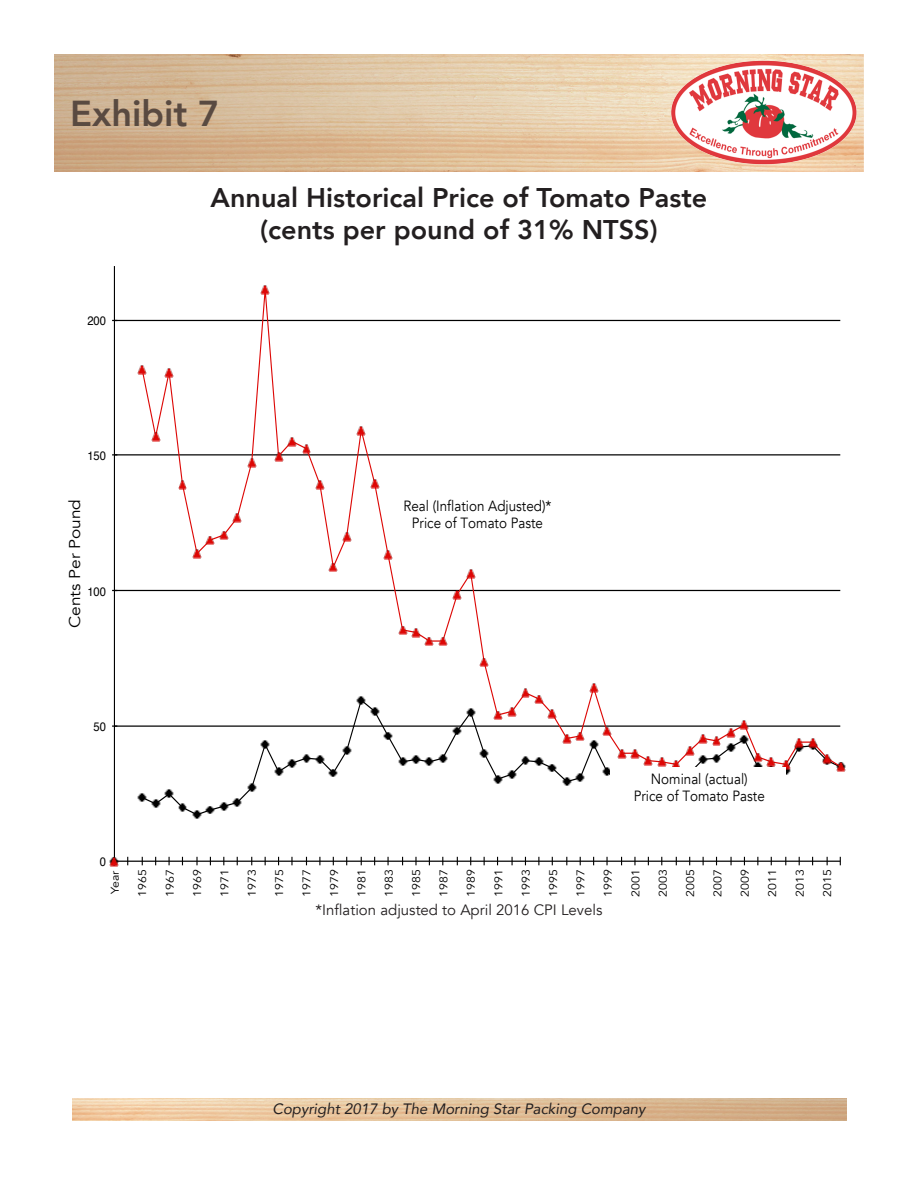
<style>
.page{position:relative;width:918px;height:1188px;background:#fff}
.page>*{position:absolute;margin:0;border:0;box-sizing:border-box;transform-origin:0 0}
.t1{font:800 36px "Avenir";color:#594a41}
.t2{font:800 27px "Avenir";color:#231f20}
.t3{font:15.6px "Avenir";color:#000;scale:1.1 1}
.t4{font:italic 15px "Avenir";color:#231f20}
.t5{font:15px "Avenir";color:#231f20}
.t6{font:14.85px/17.2px "Avenir";color:#000;text-align:center;scale:.91 1}
.t7{font:12.3px "Helvetica";color:#000;scale:.91 1}
.t8{font:11.1px "Avenir";color:#000;scale:1.1 1}
</style>
<div class="page">
<img style="left:54px;top:54px;width:810px;height:118px">
<img style="left:669px;top:57px;width:195px;height:115px">
<hr style="left:114px;top:726px;width:726px;height:1px;background:#000">
<hr style="left:114px;top:590px;width:726px;height:1px;background:#000">
<hr style="left:114px;top:454px;width:726px;height:1px;background:#000">
<hr style="left:114px;top:320px;width:726px;height:1px;background:#000">
<hr style="left:114px;top:266px;width:1px;height:595px;background:#000">
<hr style="left:114px;top:861px;width:726px;height:1px;background:#000">
<svg style="left:168px;top:857px;width:2px;height:8px"></svg>
<svg style="left:196px;top:857px;width:2px;height:8px"></svg>
<svg style="left:291px;top:857px;width:2px;height:8px"></svg>
<svg style="left:387px;top:857px;width:2px;height:8px"></svg>
<svg style="left:415px;top:857px;width:2px;height:8px"></svg>
<svg style="left:511px;top:857px;width:2px;height:8px"></svg>
<svg style="left:606px;top:857px;width:2px;height:8px"></svg>
<svg style="left:634px;top:857px;width:2px;height:8px"></svg>
<svg style="left:730px;top:857px;width:2px;height:8px"></svg>
<svg style="left:138px;top:789px;width:49px;height:23px"></svg>
<svg style="left:193px;top:783px;width:63px;height:36px"></svg>
<svg style="left:274px;top:768px;width:12px;height:8px"></svg>
<svg style="left:327px;top:768px;width:11px;height:9px"></svg>
<svg style="left:493px;top:774px;width:9px;height:10px"></svg>
<svg style="left:141px;top:292px;width:700px;height:476px"></svg>
<svg style="left:110px;top:857px;width:9px;height:10px"></svg>
<svg style="left:138px;top:365px;width:9px;height:10px"></svg>
<svg style="left:151px;top:431px;width:9px;height:10px"></svg>
<svg style="left:165px;top:367px;width:9px;height:10px"></svg>
<svg style="left:178px;top:480px;width:9px;height:9px"></svg>
<svg style="left:193px;top:530px;width:35px;height:28px"></svg>
<svg style="left:233px;top:513px;width:9px;height:10px"></svg>
<svg style="left:247px;top:457px;width:9px;height:10px"></svg>
<svg style="left:261px;top:285px;width:9px;height:10px"></svg>
<svg style="left:274px;top:436px;width:22px;height:25px"></svg>
<svg style="left:302px;top:444px;width:9px;height:10px"></svg>
<svg style="left:315px;top:480px;width:9px;height:9px"></svg>
<svg style="left:329px;top:562px;width:9px;height:10px"></svg>
<svg style="left:342px;top:531px;width:9px;height:10px"></svg>
<svg style="left:357px;top:425px;width:9px;height:10px"></svg>
<svg style="left:370px;top:478px;width:9px;height:10px"></svg>
<svg style="left:384px;top:550px;width:9px;height:10px"></svg>
<svg style="left:398px;top:625px;width:49px;height:21px"></svg>
<svg style="left:453px;top:589px;width:9px;height:10px"></svg>
<svg style="left:466px;top:568px;width:9px;height:10px"></svg>
<svg style="left:480px;top:657px;width:9px;height:10px"></svg>
<svg style="left:493px;top:710px;width:9px;height:10px"></svg>
<svg style="left:508px;top:688px;width:49px;height:31px"></svg>
<svg style="left:589px;top:683px;width:9px;height:10px"></svg>
<svg style="left:508px;top:726px;width:158px;height:60px"></svg>
<svg style="left:672px;top:734px;width:49px;height:33px"></svg>
<svg style="left:727px;top:720px;width:90px;height:55px"></svg>
<svg style="left:823px;top:753px;width:22px;height:19px"></svg>
<div style="left:610px;top:767px;width:175px;height:44px;background:#fff"></div>
<div style="left:388px;top:494px;width:176px;height:43px;background:#fff"></div>
<p class="t1" style="left:70px;top:85px;width:151px">Exhibit 7</p>
<p class="t7" style="left:87px;top:311px;width:22px">200</p>
<p class="t7" style="left:87px;top:447px;width:22px">150</p>
<p class="t3" style="left:66px;top:628px;width:119px;rotate:-90deg">Cents Per Pound</p>
<p class="t7" style="left:87px;top:582px;width:22px">100</p>
<p class="t7" style="left:94px;top:717px;width:15px">50</p>
<p class="t7" style="left:100px;top:852px;width:8px">0</p>
<p class="t2" style="left:211px;top:177px;width:498px">Annual Historical Price of Tomato Paste</p>
<p class="t2" style="left:260px;top:209px;width:399px">(cents per pound of 31% NTSS)</p>
<p class="t6" style="left:403px;top:497px;width:164px">Real (Inflation Adjusted)*<br>Price of Tomato Paste</p>
<p class="t6" style="left:634px;top:771px;width:146px">Nominal (actual)<br>Price of Tomato Paste</p>
<p class="t8" style="left:108px;top:894px;width:23px;rotate:-90deg">Year</p>
<p class="t8" style="left:136px;top:897px;width:26px;rotate:-90deg">1965</p>
<p class="t8" style="left:163px;top:897px;width:26px;rotate:-90deg">1967</p>
<p class="t8" style="left:191px;top:897px;width:26px;rotate:-90deg">1969</p>
<p class="t8" style="left:218px;top:897px;width:26px;rotate:-90deg">1971</p>
<p class="t8" style="left:245px;top:897px;width:26px;rotate:-90deg">1973</p>
<p class="t8" style="left:273px;top:897px;width:26px;rotate:-90deg">1975</p>
<p class="t8" style="left:300px;top:897px;width:26px;rotate:-90deg">1977</p>
<p class="t8" style="left:328px;top:897px;width:26px;rotate:-90deg">1979</p>
<p class="t8" style="left:355px;top:897px;width:26px;rotate:-90deg">1981</p>
<p class="t8" style="left:382px;top:897px;width:26px;rotate:-90deg">1983</p>
<p class="t8" style="left:410px;top:897px;width:26px;rotate:-90deg">1985</p>
<p class="t8" style="left:437px;top:897px;width:26px;rotate:-90deg">1987</p>
<p class="t8" style="left:465px;top:897px;width:26px;rotate:-90deg">1989</p>
<p class="t8" style="left:492px;top:897px;width:26px;rotate:-90deg">1991</p>
<p class="t8" style="left:519px;top:897px;width:26px;rotate:-90deg">1993</p>
<p class="t8" style="left:547px;top:897px;width:26px;rotate:-90deg">1995</p>
<p class="t8" style="left:574px;top:897px;width:26px;rotate:-90deg">1997</p>
<p class="t8" style="left:602px;top:897px;width:26px;rotate:-90deg">1999</p>
<p class="t8" style="left:629px;top:897px;width:26px;rotate:-90deg">2001</p>
<p class="t8" style="left:656px;top:897px;width:26px;rotate:-90deg">2003</p>
<p class="t8" style="left:684px;top:897px;width:26px;rotate:-90deg">2005</p>
<p class="t8" style="left:711px;top:897px;width:26px;rotate:-90deg">2007</p>
<p class="t8" style="left:738px;top:897px;width:26px;rotate:-90deg">2009</p>
<p class="t8" style="left:766px;top:897px;width:26px;rotate:-90deg">2011</p>
<p class="t8" style="left:793px;top:897px;width:26px;rotate:-90deg">2013</p>
<p class="t8" style="left:821px;top:897px;width:26px;rotate:-90deg">2015</p>
<p class="t5" style="left:316px;top:901px;width:288px">*Inflation adjusted to April 2016 CPI Levels</p>
<p class="t4" style="left:273px;top:1099px;width:374px">Copyright 2017 by The Morning Star Packing Company</p>
</div>
